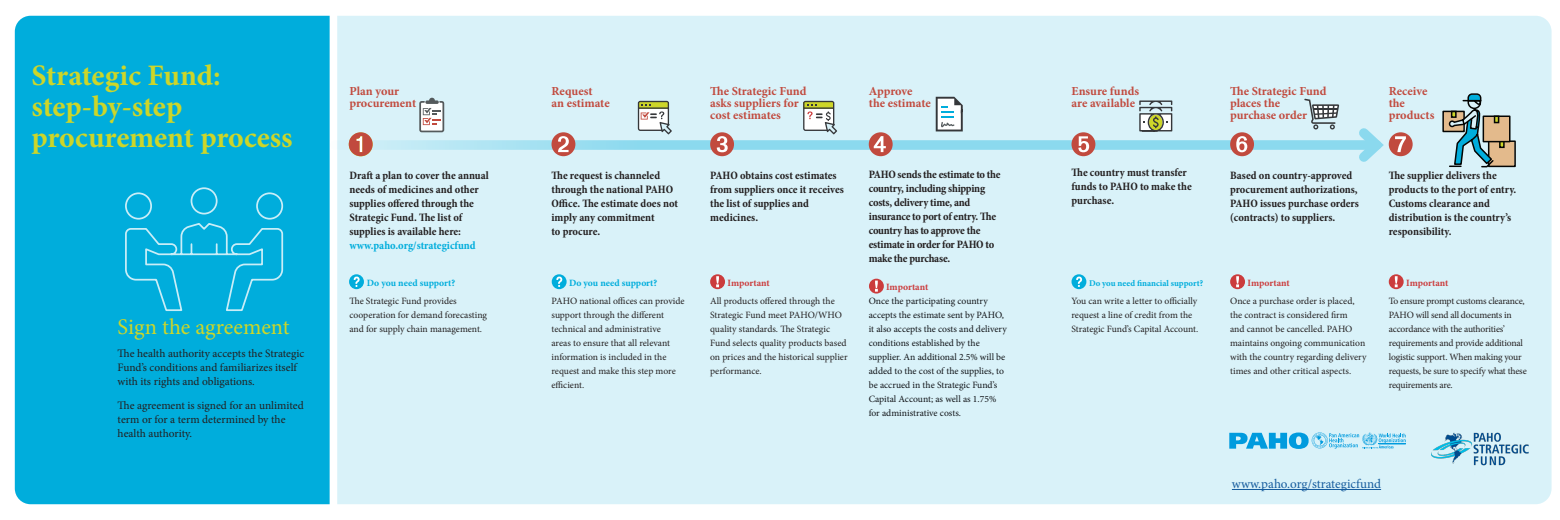
<style>
.page{position:relative;width:1560px;height:520px;background:#fff}
.page>*{position:absolute;margin:0;border:0;box-sizing:border-box;transform-origin:0 0}
.t1{font:700 29.75px/30.9px "Minion Pro";letter-spacing:-.005em;color:#cdd629}
.t2{font:22.4px "Minion Pro";color:#cdd629}
.t3{font:13.12px "Minion Pro";color:#175d9e}
.t4{font:700 12.25px/12.2px "Minion Pro";color:#c14a3e}
.t5{font:700 condensed 11.38px/14px "Minion Pro";letter-spacing:-.005em;color:#231f20}
.t6{font:11.38px/14px "Minion Pro";color:#231f20}
.t7{font:9.62px/14px "Minion Pro";letter-spacing:-.005em;color:#231f20}
.t8{font:9.62px/14px "Minion Pro";color:#111418}
.t9{font:700 9.62px "Minion Pro";color:#00addc}
.t10{font:700 9.62px "Minion Pro";letter-spacing:-.005em;color:#cb3c3d}
.t11{font:700 8.75px "Minion Pro";color:#00addc}
.s1{color:#00addc}
.s2{font-weight:700;color:#cb3c3d}
</style>
<div class="page">
<div style="left:337px;top:16px;width:1214px;height:488px;background:#d9f2f9"></div>
<div style="left:15px;top:16px;width:314px;height:488px;background:#00addc"></div>
<svg style="left:337px;top:140px;width:1013px;height:10px;background:#98dcef"></svg>
<svg style="left:419px;top:98px;width:25px;height:34px"></svg>
<svg style="left:349px;top:274px;width:15px;height:15px"></svg>
<svg style="left:354px;top:276px;width:6px;height:11px"></svg>
<svg style="left:551px;top:274px;width:15px;height:15px"></svg>
<svg style="left:556px;top:276px;width:6px;height:11px"></svg>
<div style="left:1071px;top:274px;width:15px;height:15px;background:#00addc;border-radius:50%"></div>
<svg style="left:1076px;top:276px;width:6px;height:11px"></svg>
<div style="left:710px;top:274px;width:15px;height:15px;background:#cb3c3d;border-radius:50%"></div>
<svg style="left:716px;top:276px;width:3px;height:11px"></svg>
<div style="left:869px;top:279px;width:14px;height:14px;background:#cb3c3d;border-radius:50%"></div>
<svg style="left:875px;top:280px;width:2px;height:12px"></svg>
<svg style="left:1230px;top:274px;width:14px;height:15px"></svg>
<svg style="left:1236px;top:276px;width:2px;height:11px"></svg>
<svg style="left:1388px;top:274px;width:15px;height:15px"></svg>
<svg style="left:1394px;top:276px;width:3px;height:11px"></svg>
<svg style="left:1229px;top:432px;width:176px;height:17px;background:#7acced"></svg>
<hr style="left:1231px;top:489px;width:149px;height:1px;background:#175d9e">
<svg style="left:803px;top:101px;width:34px;height:33px"></svg>
<svg style="left:638px;top:101px;width:34px;height:33px"></svg>
<svg style="left:935px;top:97px;width:27px;height:34px"></svg>
<svg style="left:124px;top:186px;width:160px;height:126px;background:#0db1dd"></svg>
<img style="left:1431px;top:432px;width:97px;height:35px">
<svg style="left:1304px;top:99px;width:34px;height:30px"></svg>
<svg style="left:1139px;top:100px;width:33px;height:31px"></svg>
<svg style="left:349px;top:132px;width:23px;height:24px"></svg>
<svg style="left:551px;top:132px;width:24px;height:24px"></svg>
<svg style="left:710px;top:132px;width:24px;height:24px"></svg>
<svg style="left:868px;top:132px;width:24px;height:24px"></svg>
<svg style="left:1071px;top:132px;width:24px;height:24px"></svg>
<svg style="left:1230px;top:132px;width:23px;height:24px"></svg>
<svg style="left:1350px;top:129px;width:62px;height:32px;background:#bfcbd2"></svg>
<svg style="left:1441px;top:93px;width:75px;height:75px;background:#a4b4af"></svg>
<p class="t1" style="left:32px;top:60px;width:262px">Strategic Fund: step-by-step procurement process</p>
<p class="t2" style="left:118px;top:311px;width:173px">Sign the agreement</p>
<p class="t6" style="left:118px;top:346px;width:188px">The health authority accepts the Strategic<br>Fund’s conditions and familiarizes itself with its rights and obligations.</p>
<p class="t6" style="left:118px;top:398px;width:188px">The agreement is signed for an unlimited term or for a term determined by the health authority.</p>
<p class="t4" style="left:349px;top:85px;width:68px">Plan your procurement</p>
<p class="t5" style="left:349px;top:168px;width:141px">Draft a plan to cover the annual needs of medicines and other supplies offered through the<br>Strategic Fund. The list of supplies is available here: <span class="s1">www.paho.org/strategicfund</span></p>
<p class="t9" style="left:367px;top:276px;width:90px">Do you need support?</p>
<p class="t7" style="left:349px;top:294px;width:139px">The Strategic Fund provides cooperation for demand forecasting and for supply chain management.</p>
<p class="t4" style="left:551px;top:85px;width:42px">Request</p>
<p class="t4" style="left:551px;top:97px;width:60px">an estimate</p>
<p class="t5" style="left:551px;top:168px;width:128px">The request is channeled through the national PAHO<br>Office. The estimate does not imply any commitment<br>to procure.</p>
<p class="t9" style="left:569px;top:276px;width:90px">Do you need support?</p>
<p class="t7" style="left:551px;top:294px;width:135px">PAHO national offices can provide support through the different technical and administrative<br>areas to ensure that all relevant information is included in the request and make this step more efficient.</p>
<p class="t4" style="left:710px;top:85px;width:98px">The Strategic Fund asks suppliers for</p>
<p class="t4" style="left:710px;top:109px;width:72px">cost estimates</p>
<p class="t5" style="left:710px;top:168px;width:135px">PAHO obtains cost estimates from suppliers once it receives the list of supplies and medicines.</p>
<p class="t10" style="left:727px;top:276px;width:44px">Important</p>
<p class="t7" style="left:710px;top:294px;width:139px">All products offered through the<br>Strategic Fund meet PAHO/WHO quality standards. The Strategic<br>Fund selects quality products based on prices and the historical supplier performance.</p>
<p class="t4" style="left:869px;top:85px;width:63px">Approve the estimate</p>
<p class="t5" style="left:868px;top:167px;width:133px">PAHO sends the estimate to the country, including shipping costs, delivery time, and insurance to port of entry. The country has to approve the estimate in order for PAHO to make the purchase.</p>
<p class="t8" style="left:868px;top:279px;width:139px;text-indent:17px"><span class="s2">Important<br></span>Once the participating country accepts the estimate sent by PAHO, it also accepts the costs and delivery conditions established by the supplier. An additional 2.5% will be added to the cost of the supplies, to be accrued in the Strategic Fund’s<br>Capital Account; as well as 1.75% for administrative costs.</p>
<p class="t4" style="left:1071px;top:85px;width:69px">Ensure funds</p>
<p class="t4" style="left:1071px;top:97px;width:65px">are available</p>
<p class="t5" style="left:1071px;top:165px;width:122px">The country must transfer funds to PAHO to make the purchase.</p>
<p class="t11" style="left:1088px;top:277px;width:116px">Do you need financial support?</p>
<p class="t7" style="left:1071px;top:294px;width:128px">You can write a letter to officially request a line of credit from the<br>Strategic Fund’s Capital Account.</p>
<p class="t4" style="left:1230px;top:85px;width:98px">The Strategic Fund places the purchase order</p>
<p class="t5" style="left:1230px;top:168px;width:130px">Based on country-approved procurement authorizations,<br>PAHO issues purchase orders (contracts) to suppliers.</p>
<p class="t10" style="left:1247px;top:276px;width:44px">Important</p>
<p class="t7" style="left:1230px;top:294px;width:138px">Once a purchase order is placed, the contract is considered firm<br>and cannot be cancelled. PAHO maintains ongoing communication with the country regarding delivery times and other critical aspects.</p>
<p class="t4" style="left:1388px;top:85px;width:47px">Receive the products</p>
<p class="t5" style="left:1388px;top:168px;width:129px">The supplier delivers the products to the port of entry.<br>Customs clearance and distribution is the country’s responsibility.</p>
<p class="t10" style="left:1406px;top:276px;width:44px">Important</p>
<p class="t7" style="left:1388px;top:294px;width:140px">To ensure prompt customs clearance, PAHO will send all documents in accordance with the authorities’ requirements and provide additional logistic support. When making your requests, be sure to specify what these requirements are.</p>
<p class="t3" style="left:1231px;top:475px;width:151px">www.paho.org/strategicfund</p>
</div>
